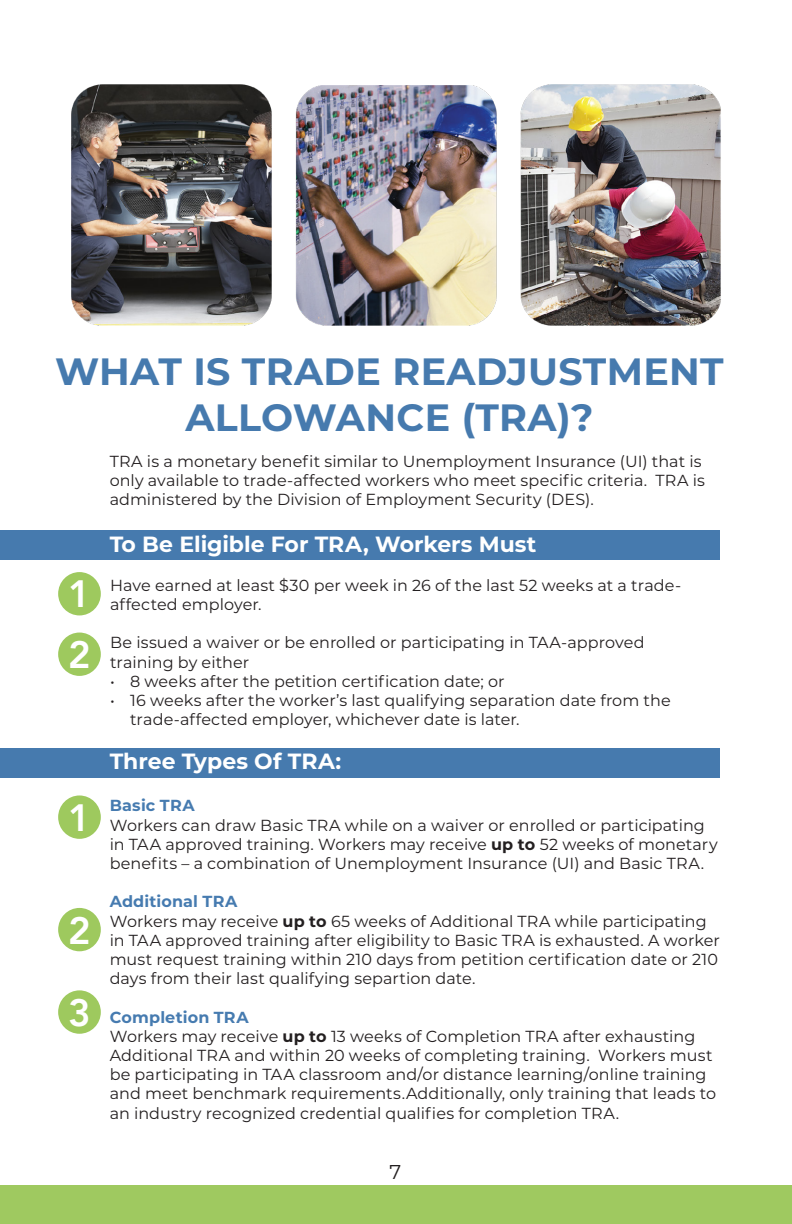
<style>
.page{position:relative;width:792px;height:1224px;background:#fff}
.page>*{position:absolute;margin:0;border:0;box-sizing:border-box;transform-origin:0 0}
.t1{font:700 38px/45.6px "Montserrat";letter-spacing:.01em;color:#467aae;text-align:center}
.t2{font:800 38px "Avenir";color:#fff}
.t3{font:700 22px "Montserrat";color:#fff}
.t4{font:20px "Montserrat";color:#231f20}
.t5{font:16px/19.2px "Montserrat";letter-spacing:.005em;color:#231f20}
.t6{font:700 16px "Montserrat";letter-spacing:.01em;color:#467bb0}
.s1{font-weight:700}
</style>
<div class="page">
<div style="left:0;top:748px;width:720px;height:29px;background:#467aae"></div>
<div style="left:0;top:531px;width:720px;height:29px;background:#467aae"></div>
<div style="left:58px;top:572px;width:43px;height:43px;background:#9ec95e;border-radius:50%"></div>
<div style="left:58px;top:633px;width:43px;height:43px;background:#9ec95e;border-radius:50%"></div>
<div style="left:58px;top:795px;width:43px;height:44px;background:#9ec95e;border-radius:50%"></div>
<div style="left:58px;top:908px;width:43px;height:43px;background:#9ec95e;border-radius:50%"></div>
<div style="left:58px;top:990px;width:43px;height:44px;background:#9ec95e;border-radius:50%"></div>
<div style="left:0;top:1186px;width:792px;height:38px;background:#9fc960"></div>
<img style="left:71px;top:84px;width:650px;height:242px">
<p class="t1" style="left:55px;top:347px;width:670px">WHAT IS TRADE READJUSTMENT<br>ALLOWANCE (TRA)?</p>
<p class="t5" style="left:110px;top:451px;width:597px">TRA is a monetary benefit similar to Unemployment Insurance (UI) that is only available to trade-affected workers who meet specific criteria. TRA is administered by the Division of Employment Security (DES).</p>
<p class="t2" style="left:68px;top:565px;width:24px">1</p>
<p class="t2" style="left:68px;top:625px;width:24px">2</p>
<p class="t2" style="left:68px;top:788px;width:24px">1</p>
<p class="t2" style="left:68px;top:901px;width:24px">2</p>
<p class="t2" style="left:68px;top:983px;width:24px">3</p>
<p class="t3" style="left:110px;top:528px;width:428px">To Be Eligible For TRA, Workers Must</p>
<p class="t5" style="left:110px;top:575px;width:573px">Have earned at least $30 per week in 26 of the last 52 weeks at a trade&shy;affected employer.</p>
<p class="t5" style="left:110px;top:633px;width:536px">Be issued a waiver or be enrolled or participating in TAA-approved</p>
<p class="t5" style="left:110px;top:652px;width:141px">training by either</p>
<p class="t5" style="left:110px;top:671px;width:396px">• 8 weeks after the petition certification date; or</p>
<p class="t5" style="left:130px;top:690px;width:542px;text-indent:-20px">• 16 weeks after the worker’s last qualifying separation date from the trade-affected employer, whichever date is later.</p>
<p class="t3" style="left:110px;top:746px;width:233px">Three Types Of TRA:</p>
<p class="t6" style="left:110px;top:794px;width:87px">Basic TRA</p>
<p class="t5" style="left:110px;top:815px;width:610px">Workers can draw Basic TRA while on a waiver or enrolled or participating in TAA approved training. Workers may receive <span class="s1">up to</span> 52 weeks of monetary benefits – a combination of Unemployment Insurance (UI) and Basic TRA.</p>
<p class="t6" style="left:110px;top:890px;width:129px">Additional TRA</p>
<p class="t5" style="left:110px;top:911px;width:612px">Workers may receive <span class="s1">up to</span> 65 weeks of Additional TRA while participating in TAA approved training after eligibility to Basic TRA is exhausted. A worker must request training within 210 days from petition certification date or 210 days from their last qualifying separtion date.</p>
<p class="t6" style="left:110px;top:1005px;width:141px">Completion TRA</p>
<p class="t5" style="left:110px;top:1026px;width:608px">Workers may receive <span class="s1">up to</span> 13 weeks of Completion TRA after exhausting Additional TRA and within 20 weeks of completing training. Workers must be participating in TAA classroom and/or distance learning/online training and meet benchmark requirements.Additionally, only training that leads to an industry recognized credential qualifies for completion TRA.</p>
<p class="t4" style="left:389px;top:1159px;width:13px">7</p>
</div>
